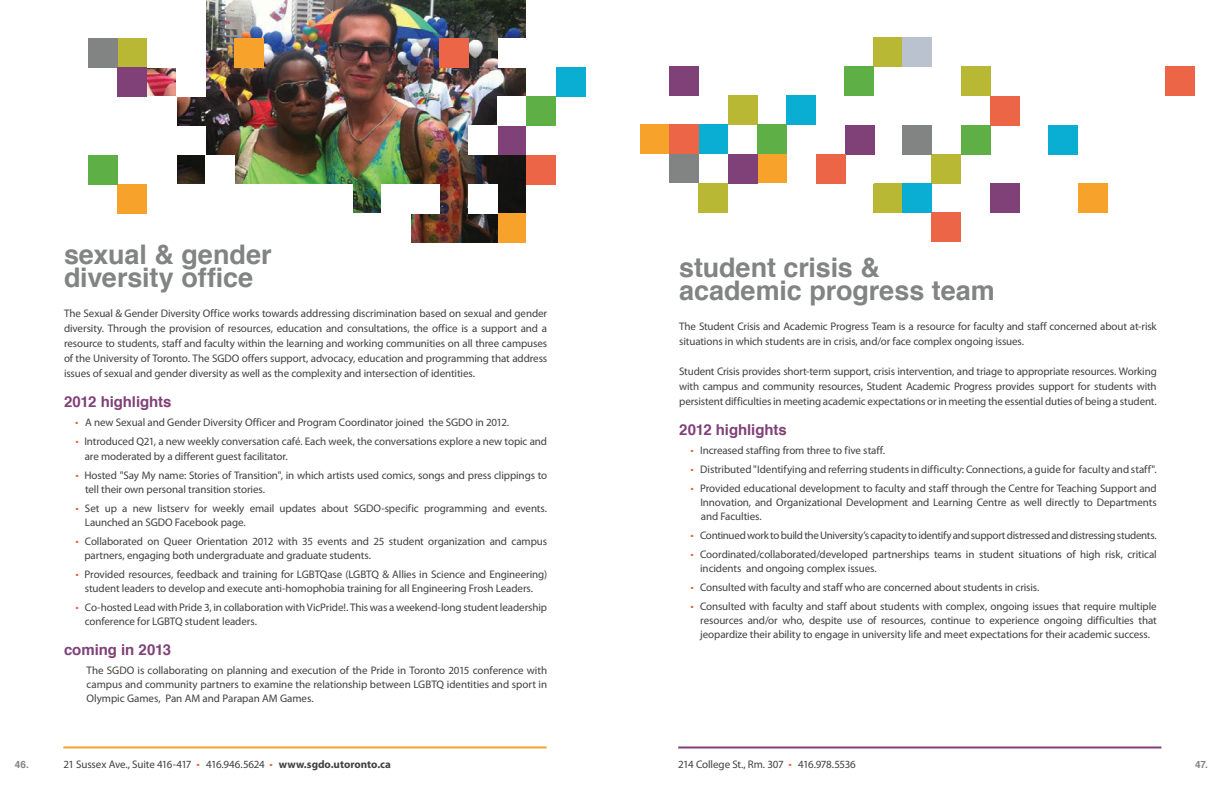
<style>
.page{position:relative;width:1224px;height:792px;background:#fff}
.page>*{position:absolute;margin:0;border:0;box-sizing:border-box;transform-origin:0 0}
.t1{font:700 27px/23px "Helvetica";letter-spacing:-.005em;color:#828383}
.t2{font:700 15px "Helvetica";letter-spacing:-.005em;color:#804178}
.t3{font:11px/19px "Myriad Pro";letter-spacing:-.01em;color:#414042}
.t4{font:700 10px "Helvetica";color:#828383}
.s1{font-weight:700}
</style>
<div class="page">
<img style="left:147px;top:0;width:380px;height:242px">
<div style="left:498px;top:213px;width:33px;height:29px;background:#f7a32b"></div>
<div style="left:382px;top:184px;width:58px;height:29px;background:#fff"></div>
<div style="left:498px;top:38px;width:43px;height:30px;background:#fff"></div>
<div style="left:234px;top:38px;width:30px;height:30px;background:#f7a32b"></div>
<div style="left:469px;top:184px;width:29px;height:29px;background:#fff"></div>
<div style="left:498px;top:126px;width:29px;height:29px;background:#804178"></div>
<div style="left:498px;top:97px;width:29px;height:29px;background:#fff"></div>
<div style="left:527px;top:125px;width:39px;height:122px;background:#fff"></div>
<div style="left:469px;top:126px;width:29px;height:29px;background:#fff"></div>
<div style="left:439px;top:38px;width:30px;height:30px;background:#ec6547"></div>
<div style="left:136px;top:213px;width:275px;height:114px;background:#fff"></div>
<div style="left:103px;top:0;width:102px;height:68px;background:#fff"></div>
<div style="left:176px;top:0;width:29px;height:97px;background:#fff"></div>
<div style="left:89px;top:97px;width:88px;height:92px;background:#fff"></div>
<div style="left:527px;top:97px;width:29px;height:29px;background:#5daf46"></div>
<div style="left:556px;top:68px;width:29px;height:29px;background:#09aed2"></div>
<div style="left:527px;top:155px;width:29px;height:29px;background:#ec6547"></div>
<div style="left:206px;top:155px;width:29px;height:40px;background:#fff"></div>
<div style="left:157px;top:127px;width:49px;height:28px;background:#fff"></div>
<div style="left:118px;top:184px;width:235px;height:76px;background:#fff"></div>
<div style="left:118px;top:38px;width:29px;height:30px;background:#b9b834"></div>
<div style="left:89px;top:38px;width:29px;height:30px;background:#828383"></div>
<div style="left:118px;top:68px;width:29px;height:29px;background:#804178"></div>
<div style="left:118px;top:184px;width:29px;height:29px;background:#f7a32b"></div>
<div style="left:89px;top:155px;width:29px;height:29px;background:#5daf46"></div>
<hr style="left:63px;top:746px;width:484px;height:2px;background:#f7a32b">
<div style="left:961px;top:125px;width:29px;height:29px;background:#5daf46"></div>
<div style="left:932px;top:212px;width:29px;height:30px;background:#ec6547"></div>
<div style="left:990px;top:96px;width:29px;height:29px;background:#ec6547"></div>
<div style="left:1165px;top:67px;width:29px;height:29px;background:#ec6547"></div>
<div style="left:699px;top:125px;width:29px;height:29px;background:#09aed2"></div>
<div style="left:1078px;top:183px;width:29px;height:29px;background:#f7a32b"></div>
<div style="left:990px;top:183px;width:29px;height:30px;background:#804178"></div>
<div style="left:728px;top:96px;width:29px;height:29px;background:#b9b834"></div>
<div style="left:961px;top:67px;width:29px;height:29px;background:#b9b834"></div>
<div style="left:1048px;top:125px;width:30px;height:29px;background:#09aed2"></div>
<div style="left:932px;top:154px;width:29px;height:29px;background:#b9b834"></div>
<div style="left:903px;top:125px;width:29px;height:29px;background:#828383"></div>
<div style="left:874px;top:183px;width:29px;height:30px;background:#b9b834"></div>
<div style="left:874px;top:38px;width:29px;height:29px;background:#b9b834"></div>
<hr style="left:678px;top:746px;width:483px;height:2px;background:#804178">
<div style="left:845px;top:125px;width:29px;height:29px;background:#804178"></div>
<div style="left:844px;top:67px;width:30px;height:29px;background:#5daf46"></div>
<div style="left:786px;top:96px;width:29px;height:29px;background:#09aed2"></div>
<div style="left:757px;top:152px;width:29px;height:31px;background:#f7a32b"></div>
<div style="left:728px;top:154px;width:29px;height:29px;background:#804178"></div>
<div style="left:670px;top:149px;width:29px;height:34px;background:#828383"></div>
<div style="left:641px;top:125px;width:29px;height:29px;background:#f7a32b"></div>
<div style="left:670px;top:125px;width:29px;height:29px;background:#ec6547"></div>
<div style="left:903px;top:183px;width:29px;height:30px;background:#09aed2"></div>
<div style="left:903px;top:38px;width:29px;height:29px;background:#bbc2cf"></div>
<div style="left:670px;top:67px;width:29px;height:29px;background:#804178"></div>
<div style="left:816px;top:154px;width:29px;height:29px;background:#ec6547"></div>
<div style="left:699px;top:183px;width:29px;height:29px;background:#b9b834"></div>
<div style="left:757px;top:125px;width:29px;height:29px;background:#5daf46"></div>
<h1 class="t1" style="left:64px;top:243px;width:209px">sexual &amp; gender diversity office</h1>
<p class="t3" style="left:64px;top:306px;width:485px;line-height:15px;text-align:justify">The Sexual &amp; Gender Diversity Office works towards addressing discrimination based on sexual and gender diversity. Through the provision of resources, education and consultations, the office is a support and a resource to students, staff and faculty within the learning and working communities on all three campuses of the University of Toronto. The SGDO offers support, advocacy, education and programming that address issues of sexual and gender diversity as well as the complexity and intersection of identities.</p>
<h2 class="t2" style="left:64px;top:390px;width:109px">2012 highlights</h2>
<p class="t3" style="left:75px;top:413px;width:474px"><sup>.</sup> A new Sexual and Gender Diversity Officer and Program Coordinator joined the SGDO in 2012.<br><sup>.</sup> Introduced Q21, a new weekly conversation café. Each week, the conversations explore a new topic and</p>
<p class="t3" style="left:75px;top:447px;width:474px;text-indent:10px">are moderated by a different guest facilitator.<br><sup>.</sup> Hosted "Say My name: Stories of Transition", in which artists used comics, songs and press clippings to</p>
<p class="t3" style="left:75px;top:480px;width:474px;text-indent:10px">tell their own personal transition stories.<br><sup>.</sup> Set up a new listserv for weekly email updates about SGDO-specific programming and events.</p>
<p class="t3" style="left:75px;top:513px;width:474px;text-indent:10px">Launched an SGDO Facebook page.<br><sup>.</sup> Collaborated on Queer Orientation 2012 with 35 events and 25 student organization and campus</p>
<p class="t3" style="left:75px;top:546px;width:474px;text-indent:9px">partners, engaging both undergraduate and graduate students.<br><sup>.</sup> Provided resources, feedback and training for LGBTQase (LGBTQ &amp; Allies in Science and Engineering)</p>
<p class="t3" style="left:75px;top:579px;width:474px;text-align:center">student leaders to develop and execute anti-homophobia training for all Engineering Frosh Leaders.<br><sup>.</sup> Co-hosted Lead with Pride 3, in collaboration with VicPride!. This was a weekend-long student leadership</p>
<p class="t3" style="left:85px;top:612px;width:174px">conference for LGBTQ student leaders.</p>
<h2 class="t2" style="left:64px;top:638px;width:109px">coming in 2013</h2>
<p class="t3" style="left:86px;top:663px;width:462px;line-height:14px;text-align:justify">The SGDO is collaborating on planning and execution of the Pride in Toronto 2015 conference with campus and community partners to examine the relationship between LGBTQ identities and sport in Olympic Games, Pan AM and Parapan AM Games.</p>
<h1 class="t1" style="left:679px;top:257px;width:317px">student crisis &amp; academic progress team</h1>
<p class="t3" style="left:679px;top:319px;width:479px;line-height:15px">The Student Crisis and Academic Progress Team is a resource for faculty and staff concerned about at-risk situations in which students are in crisis, and/or face complex ongoing issues.</p>
<p class="t3" style="left:679px;top:364px;width:479px;line-height:15px;text-align:justify">Student Crisis provides short-term support, crisis intervention, and triage to appropriate resources. Working with campus and community resources, Student Academic Progress provides support for students with persistent difficulties in meeting academic expectations or in meeting the essential duties of being a student.</p>
<h2 class="t2" style="left:679px;top:418px;width:109px">2012 highlights</h2>
<p class="t3" style="left:690px;top:441px;width:468px"><sup>.</sup> Increased staffing from three to five staff.<br><sup>.</sup> Distributed "Identifying and referring students in difficulty: Connections, a guide for faculty and staff". <sup>.</sup> Provided educational development to faculty and staff through the Centre for Teaching Support and</p>
<p class="t3" style="left:700px;top:495px;width:458px;line-height:14px">Innovation, and Organizational Development and Learning Centre as well directly to Departments and Faculties.</p>
<p class="t3" style="left:690px;top:526px;width:468px"><sup>.</sup> Continued work to build the University’s capacity to identify and support distressed and distressing students. <sup>.</sup> Coordinated/collaborated/developed partnerships teams in student situations of high risk, critical</p>
<p class="t3" style="left:690px;top:559px;width:468px;text-indent:10px">incidents and ongoing complex issues.<br><sup>.</sup> Consulted with faculty and staff who are concerned about students in crisis.<br><sup>.</sup> Consulted with faculty and staff about students with complex, ongoing issues that require multiple</p>
<p class="t3" style="left:700px;top:613px;width:458px;line-height:14px">resources and/or who, despite use of resources, continue to experience ongoing difficulties that jeopardize their ability to engage in university life and meet expectations for their academic success.</p>
<p class="t3" style="left:63px;top:754px;width:329px">21 Sussex Ave., Suite 416-417 <sup>.</sup> 416.946.5624 <sup>.</sup> <span class="s1">www.sgdo.utoronto.ca</span></p>
<p class="t3" style="left:678px;top:754px;width:179px">214 College St., Rm. 307 <sup>.</sup> 416.978.5536</p>
<p class="t4" style="left:15px;top:757px;width:16px">46.</p>
<p class="t4" style="left:1195px;top:757px;width:14px">47.</p>
</div>
